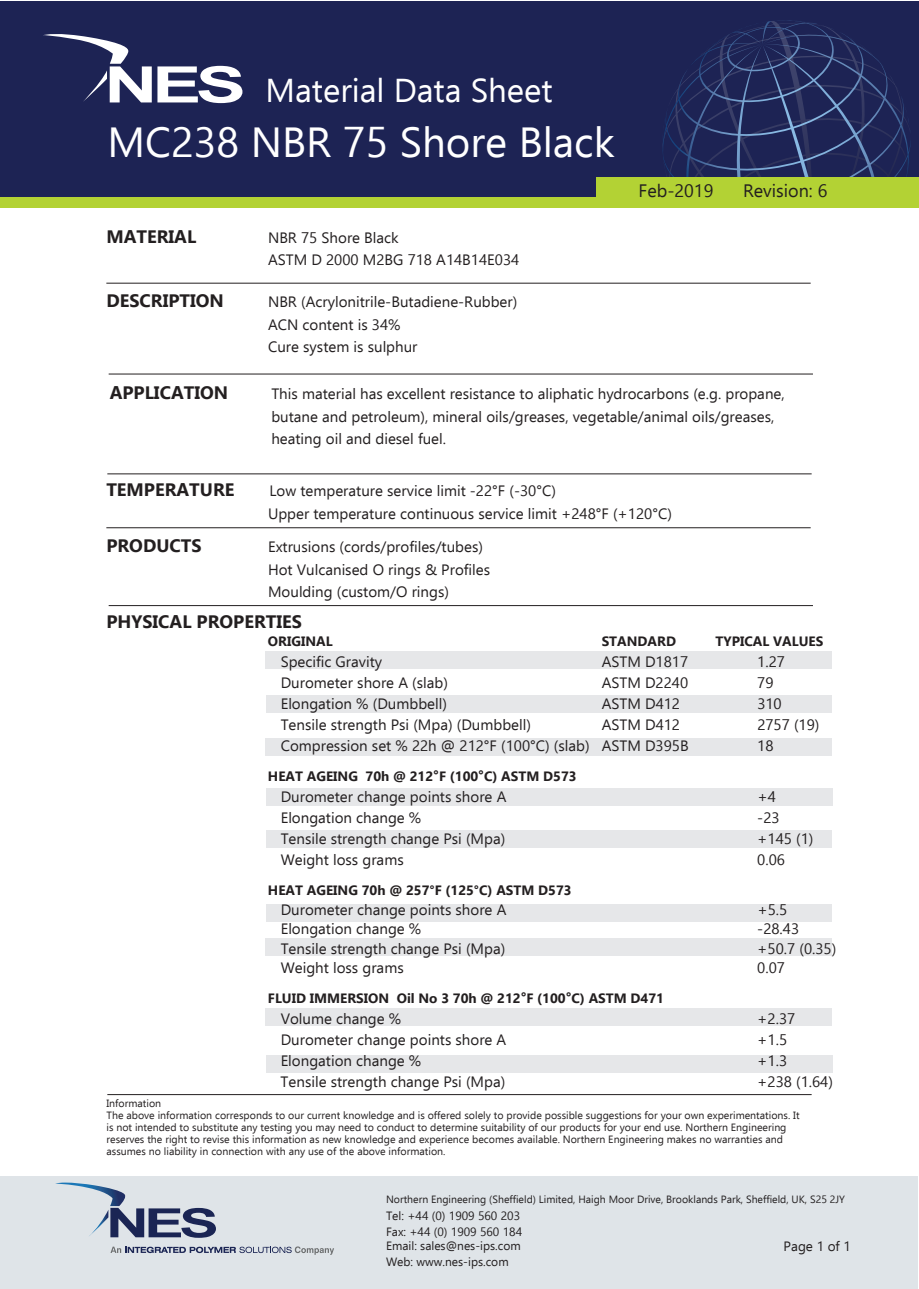
<style>
.page{position:relative;width:919px;height:1289px;background:#fff}
.page>*{position:absolute;margin:0;border:0;box-sizing:border-box;transform-origin:0 0}
.t1{font:42px "Ebrima";color:#fff}
.t2{font:33px "Ebrima";color:#fff}
.t3{font:700 18px "Ebrima";color:#231f20}
.t4{font:18px "Ebrima";color:#231f20}
.t5{font:15px/22.5px "Ebrima";color:#231f20}
.t6{font:700 13.5px "Ebrima";color:#231f20}
.t7{font:13.5px "Ebrima";color:#231f20}
.t8{font:12px/16.5px "Ebrima";color:#231f20}
.t9{font:10.5px/12px "Ebrima";color:#231f20}
.s1{font-size:15px}
</style>
<div class="page">
<div style="left:265px;top:651px;width:567px;height:17px;background:#e6e7e9"></div>
<div style="left:266px;top:694px;width:565px;height:18px;background:#e6e7e9"></div>
<div style="left:265px;top:738px;width:567px;height:18px;background:#e6e7e9"></div>
<div style="left:266px;top:829px;width:566px;height:18px;background:#e6e7e9"></div>
<div style="left:266px;top:788px;width:566px;height:18px;background:#e6e7e9"></div>
<div style="left:266px;top:904px;width:565px;height:17px;background:#e6e7e9"></div>
<hr style="left:107px;top:1094px;width:704px;height:1px;background:#231f20">
<hr style="left:106px;top:283px;width:704px;height:1px;background:#231f20">
<hr style="left:109px;top:373px;width:703px;height:1px;background:#231f20">
<hr style="left:106px;top:527px;width:704px;height:1px;background:#231f20">
<hr style="left:109px;top:605px;width:703px;height:1px;background:#231f20">
<hr style="left:107px;top:473px;width:704px;height:1px;background:#231f20">
<div style="left:265px;top:937px;width:567px;height:18px;background:#e6e7e9"></div>
<div style="left:266px;top:1054px;width:566px;height:18px;background:#e6e7e9"></div>
<div style="left:265px;top:1008px;width:567px;height:18px;background:#e6e7e9"></div>
<div style="left:0;top:1px;width:918px;height:200px;background:#1d2354"></div>
<svg style="left:662px;top:20px;width:249px;height:157px"></svg>
<svg style="left:43px;top:34px;width:199px;height:69px"></svg>
<div style="left:0;top:197px;width:918px;height:10px;background:#b3d234"></div>
<div style="left:596px;top:177px;width:322px;height:25px;background:#b3d234"></div>
<div style="left:0;top:1176px;width:917px;height:112px;background:#dfe4e8"></div>
<svg style="left:55px;top:1182px;width:161px;height:55px"></svg>
<svg style="left:110px;top:1246px;width:224px;height:8px"></svg>
<h2 class="t2" style="left:265px;top:67px;width:289px">Material Data Sheet</h2>
<h1 class="t1" style="left:108px;top:112px;width:508px">MC238 NBR 75 Shore Black</h1>
<p class="t4" style="left:638px;top:178px;width:76px">Feb-2019</p>
<p class="t4" style="left:743px;top:178px;width:86px">Revision: 6</p>
<p class="t3" style="left:106px;top:223px;width:91px">MATERIAL</p>
<p class="t5" style="left:268px;top:226px;width:253px">NBR 75 Shore Black<br>ASTM D 2000 M2BG 718 A14B14E034</p>
<p class="t3" style="left:106px;top:287px;width:119px">DESCRIPTION</p>
<p class="t5" style="left:268px;top:290px;width:251px">NBR (Acrylonitrile-Butadiene-Rubber)<br>ACN content is 34%<br>Cure system is sulphur</p>
<p class="t3" style="left:110px;top:379px;width:120px">APPLICATION</p>
<p class="t5" style="left:271px;top:382px;width:515px">This material has excellent resistance to aliphatic hydrocarbons (e.g. propane, butane and petroleum), mineral oils/greases, vegetable/animal oils/greases, heating oil and diesel fuel.</p>
<p class="t3" style="left:106px;top:476px;width:130px">TEMPERATURE</p>
<p class="t5" style="left:268px;top:479px;width:405px">Low temperature service limit -22°F (-30°C)<br>Upper temperature continuous service limit +248°F (+120°C)</p>
<p class="t3" style="left:106px;top:532px;width:97px">PRODUCTS</p>
<p class="t5" style="left:268px;top:535px;width:224px">Extrusions (cords/profiles/tubes)<br>Hot Vulcanised O rings &amp; Profiles<br>Moulding (custom/O rings)</p>
<p class="t3" style="left:106px;top:608px;width:197px">PHYSICAL PROPERTIES</p>
<p class="t6" style="left:268px;top:631px;width:66px">ORIGINAL</p>
<p class="t6" style="left:601px;top:631px;width:76px">STANDARD</p>
<p class="t6" style="left:715px;top:631px;width:109px">TYPICAL VALUES</p>
<p class="t5" style="left:281px;top:650px;width:103px">Specific Gravity</p>
<p class="t5" style="left:601px;top:650px;width:88px">ASTM D1817</p>
<p class="t5" style="left:757px;top:650px;width:29px">1.27</p>
<p class="t5" style="left:281px;top:671px;width:169px">Durometer shore A (slab)</p>
<p class="t5" style="left:601px;top:671px;width:88px">ASTM D2240</p>
<p class="t5" style="left:757px;top:671px;width:18px">79</p>
<p class="t5" style="left:281px;top:692px;width:168px">Elongation % (Dumbbell)</p>
<p class="t5" style="left:601px;top:692px;width:80px">ASTM D412</p>
<p class="t5" style="left:757px;top:692px;width:26px">310</p>
<p class="t5" style="left:281px;top:713px;width:252px">Tensile strength Psi (Mpa) (Dumbbell)</p>
<p class="t5" style="left:601px;top:713px;width:80px">ASTM D412</p>
<p class="t5" style="left:757px;top:713px;width:64px">2757 (19)</p>
<p class="t5" style="left:281px;top:734px;width:409px">Compression set % 22h @ 212°F (100°C) (slab) ASTM D395B</p>
<p class="t5" style="left:757px;top:734px;width:18px">18</p>
<p class="t6" style="left:268px;top:766px;width:310px">HEAT AGEING 70h @ 212<span class="s1">°</span>F (100<span class="s1">°</span>C) ASTM D573</p>
<p class="t5" style="left:281px;top:785px;width:227px">Durometer change points shore A</p>
<p class="t5" style="left:757px;top:785px;width:20px">+4</p>
<p class="t5" style="left:281px;top:806px;width:142px">Elongation change %</p>
<p class="t5" style="left:757px;top:806px;width:24px">-23</p>
<p class="t5" style="left:281px;top:827px;width:226px">Tensile strength change Psi (Mpa)</p>
<p class="t5" style="left:757px;top:827px;width:58px">+145 (1)</p>
<p class="t5" style="left:281px;top:848px;width:124px">Weight loss grams</p>
<p class="t5" style="left:757px;top:848px;width:29px">0.06</p>
<p class="t6" style="left:268px;top:880px;width:305px">HEAT AGEING 70h @ 257°F (125°C) ASTM D573</p>
<p class="t5" style="left:281px;top:897px;width:227px">Durometer change points shore A</p>
<p class="t5" style="left:757px;top:897px;width:31px">+5.5</p>
<p class="t5" style="left:281px;top:917px;width:142px">Elongation change %</p>
<p class="t5" style="left:757px;top:917px;width:43px">-28.43</p>
<p class="t5" style="left:281px;top:936px;width:226px">Tensile strength change Psi (Mpa)</p>
<p class="t5" style="left:757px;top:936px;width:80px">+50.7 (0.35)</p>
<p class="t5" style="left:281px;top:956px;width:124px">Weight loss grams</p>
<p class="t5" style="left:757px;top:956px;width:29px">0.07</p>
<p class="t6" style="left:268px;top:988px;width:397px">FLUID IMMERSION Oil No 3 70h @ 212<span class="s1">°</span>F (100<span class="s1">°</span>C) ASTM D471</p>
<p class="t5" style="left:281px;top:1007px;width:122px">Volume change %</p>
<p class="t5" style="left:757px;top:1007px;width:40px">+2.37</p>
<p class="t5" style="left:281px;top:1028px;width:227px">Durometer change points shore A</p>
<p class="t5" style="left:757px;top:1028px;width:31px">+1.5</p>
<p class="t5" style="left:281px;top:1049px;width:142px">Elongation change %</p>
<p class="t5" style="left:757px;top:1049px;width:31px">+1.3</p>
<p class="t5" style="left:280px;top:1070px;width:226px">Tensile strength change Psi (Mpa)</p>
<p class="t5" style="left:757px;top:1070px;width:77px">+238 (1.64)</p>
<p class="t9" style="left:106px;top:1097px;width:694px">Information<br>The above information corresponds to our current knowledge and is offered solely to provide possible suggestions for your own experimentations. It is not intended to substitute any testing you may need to conduct to determine suitability of our products for your end use. Northern Engineering reserves the right to revise this information as new knowledge and experience becomes available. Northern Engineering makes no warranties and assumes no liability in connection with any use of the above information.</p>
<p class="t9" style="left:386px;top:1193px;width:460px">Northern Engineering (Sheffield) Limited, Haigh Moor Drive, Brooklands Park, Sheffield, UK, S25 2JY</p>
<p class="t8" style="left:386px;top:1206px;width:138px">Tel: +44 (0) 1909 560 203<br>Fax: +44 (0) 1909 560 184</p>
<p class="t8" style="left:386px;top:1236px;width:136px">Email: sales@nes-ips.com<br>Web: www.nes-ips.com</p>
<p class="t7" style="left:783px;top:1236px;width:69px">Page 1 of 1</p>
</div>
